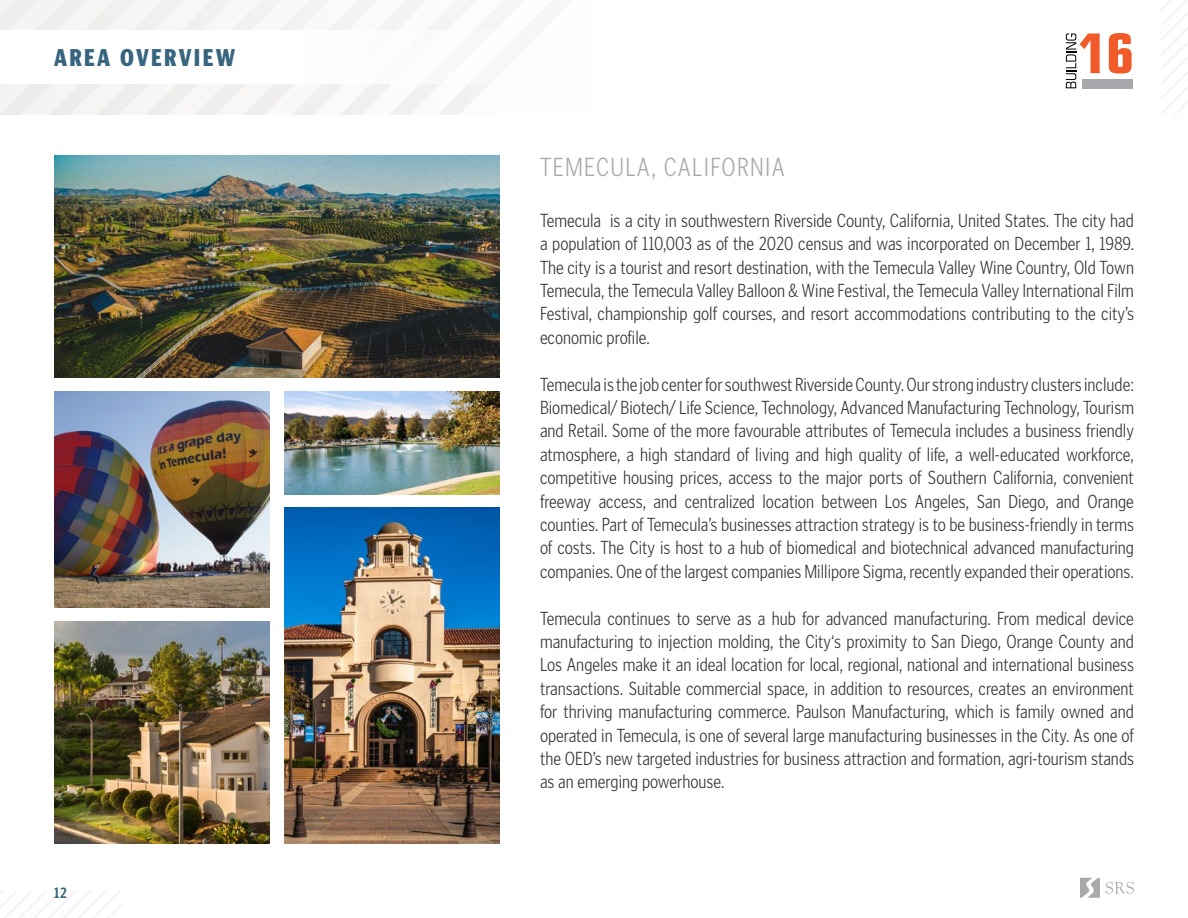
<style>
.page{position:relative;width:1188px;height:918px;background:#fff}
.page>*{position:absolute;margin:0;border:0;box-sizing:border-box;transform-origin:0 0}
.t1{font:300 27px "Poynter Gothic Text Cond";letter-spacing:.05em;color:#aaa9aa}
.t2{font:900 24px "Poynter Gothic Text Cond";letter-spacing:.1em;color:#37657f}
.t3{font:300 19.5px/23.4px "Poynter Gothic Text Cond";color:#343433;text-align:justify}
.t4{font:700 15px "Poynter Gothic Text Cond";color:#37657f}
</style>
<div class="page">
<img style="left:284px;top:392px;width:216px;height:102px">
<img style="left:54px;top:392px;width:215px;height:216px">
<img style="left:54px;top:621px;width:215px;height:223px">
<img style="left:284px;top:508px;width:216px;height:336px">
<img style="left:54px;top:155px;width:446px;height:223px">
<svg style="left:0;top:891px;width:122px;height:27px"></svg>
<svg style="left:1080px;top:878px;width:54px;height:20px"></svg>
<svg style="left:0;top:0;width:538px;height:115px"></svg>
<svg style="left:1161px;top:0;width:27px;height:115px"></svg>
<div style="left:0;top:30px;width:594px;height:54px;background:#fff"></div>
<svg style="left:1066px;top:33px;width:34px;height:55px"></svg>
<svg style="left:1109px;top:33px;width:23px;height:41px"></svg>
<div style="left:1082px;top:79px;width:50px;height:9px;background:#a7a9ac"></div>
<p class="t2" style="left:54px;top:44px;width:183px">AREA OVERVIEW</p>
<p class="t4" style="left:54px;top:884px;width:14px">12</p>
<h1 class="t1" style="left:540px;top:153px;width:246px">TEMECULA, CALIFORNIA</h1>
<p class="t3" style="left:540px;top:208px;width:596px">Temecula is a city in southwestern Riverside County, California, United States. The city had a population of 110,003 as of the 2020 census and was incorporated on December 1, 1989.<br>The city is a tourist and resort destination, with the Temecula Valley Wine Country, Old Town Temecula, the Temecula Valley Balloon &amp; Wine Festival, the Temecula Valley International Film Festival, championship golf courses, and resort accommodations contributing to the city’s economic profile.</p>
<p class="t3" style="left:540px;top:372px;width:596px">Temecula is the job center for southwest Riverside County. Our strong industry clusters include:<br>Biomedical/ Biotech/ Life Science, Technology, Advanced Manufacturing Technology, Tourism and Retail. Some of the more favourable attributes of Temecula includes a business friendly atmosphere, a high standard of living and high quality of life, a well-educated workforce, competitive housing prices, access to the major ports of Southern California, convenient freeway access, and centralized location between Los Angeles, San Diego, and Orange counties. Part of Temecula’s businesses attraction strategy is to be business-friendly in terms of costs. The City is host to a hub of biomedical and biotechnical advanced manufacturing companies. One of the largest companies Millipore Sigma, recently expanded their operations.</p>
<p class="t3" style="left:540px;top:606px;width:596px">Temecula continues to serve as a hub for advanced manufacturing. From medical device manufacturing to injection molding, the City‘s proximity to San Diego, Orange County and Los Angeles make it an ideal location for local, regional, national and international business transactions. Suitable commercial space, in addition to resources, creates an environment for thriving manufacturing commerce. Paulson Manufacturing, which is family owned and operated in Temecula, is one of several large manufacturing businesses in the City. As one of the OED’s new targeted industries for business attraction and formation, agri-tourism stands as an emerging powerhouse.</p>
</div>
